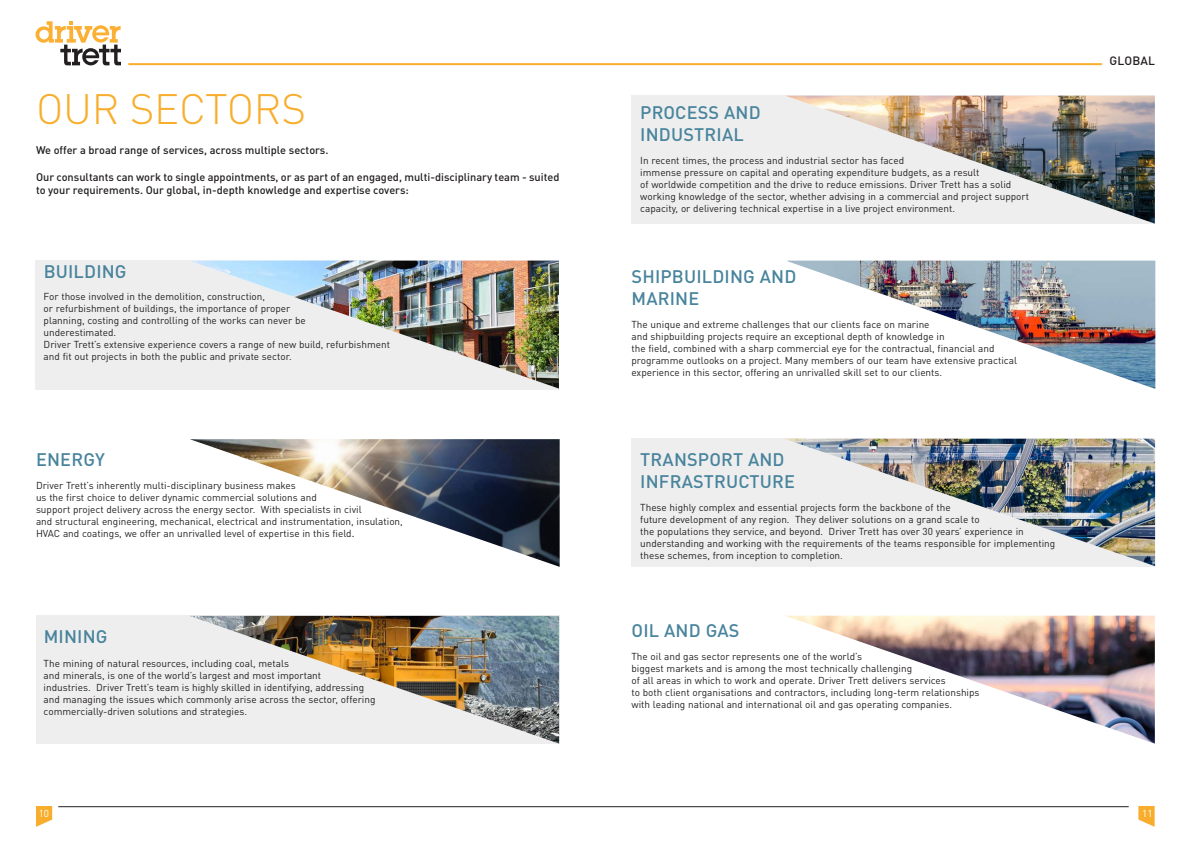
<style>
.page{position:relative;width:1191px;height:842px;background:#fff}
.page>*{position:absolute;margin:0;border:0;box-sizing:border-box;transform-origin:0 0}
.Headline{font:300 42px "DIN Pro";letter-spacing:-.005em;color:#f8ae2c}
.Drop_cap{font:500 18px/21.6px "DIN Pro";letter-spacing:.01em;color:#48849c}
.t1{font:500 12px "DIN Pro";letter-spacing:.01em;color:#231f20}
.t2{font:500 11px/13.2px "DIN Pro";color:#231f20}
.Drop_cap-2{font:10px/12px "DIN Pro";color:#231f20}
.t3{font:10px "DIN Pro";color:#fff}
.s1{font-family:"Benton Sans"}
</style>
<div class="page">
<hr style="left:128px;top:63px;width:974px;height:2px;background:#f8ae2c">
<svg style="left:36px;top:21px;width:85px;height:44px"></svg>
<svg style="left:36px;top:806px;width:16px;height:21px"></svg>
<svg style="left:1138px;top:806px;width:16px;height:21px"></svg>
<hr style="left:58px;top:806px;width:1070px;height:1px;background:#231f20">
<div style="left:36px;top:260px;width:523px;height:130px;background:#eeeeef"></div>
<img style="left:191px;top:261px;width:368px;height:128px">
<img style="left:190px;top:439px;width:369px;height:128px">
<img style="left:787px;top:261px;width:368px;height:128px">
<div style="left:36px;top:615px;width:523px;height:129px;background:#eeeeef"></div>
<img style="left:190px;top:616px;width:369px;height:128px">
<img style="left:786px;top:616px;width:368px;height:128px">
<div style="left:631px;top:95px;width:523px;height:129px;background:#eeeeef"></div>
<img style="left:786px;top:96px;width:368px;height:128px">
<div style="left:631px;top:438px;width:523px;height:129px;background:#eeeeef"></div>
<img style="left:786px;top:439px;width:369px;height:127px">
<p class="Headline" style="left:36px;top:76px;width:271px">OUR SECTORS</p>
<p class="t2" style="left:36px;top:142px;width:294px">We offer a broad range of services, across multiple sectors.</p>
<p class="t2" style="left:36px;top:169px;width:525px">Our consultants can work to single appointments, or as part of an engaged, multi-disciplinary team - suited to your requirements. Our global, in-depth knowledge and expertise covers:</p>
<p class="Drop_cap" style="left:44px;top:259px;width:84px">BUILDING</p>
<p class="Drop_cap-2" style="left:44px;top:289px;width:264px">For those involved in the demolition, construction,<br>or refurbishment of buildings, the importance of proper planning, costing and controlling of the works can never be underestimated.</p>
<p class="Drop_cap-2" style="left:44px;top:337px;width:348px">Driver Trett’s extensive experience covers a range of new build, refurbishment and fit out projects in both the public and private sector.</p>
<p class="Drop_cap" style="left:36px;top:447px;width:70px">ENERGY</p>
<p class="Drop_cap-2" style="left:36px;top:479px;width:368px">Driver Trett’s inherently multi-disciplinary business makes<br>us the first choice to deliver dynamic commercial solutions and<br>support project delivery across the energy sector. With specialists in civil<br>and structural engineering, mechanical, electrical and instrumentation, insulation, HVAC and coatings, we offer an unrivalled level of expertise in this field<span class="s1">.</span></p>
<p class="Drop_cap" style="left:44px;top:623px;width:65px">MINING</p>
<p class="Drop_cap-2" style="left:44px;top:656px;width:333px">The mining of natural resources, including coal, metals<br>and minerals, is one of the world’s largest and most important<br>industries. Driver Trett’s team is highly skilled in identifying, addressing and managing the issues which commonly arise across the sector, offering commercially-driven solutions and strategies.</p>
<p class="Drop_cap" style="left:640px;top:100px;width:122px">PROCESS AND<br>INDUSTRIAL</p>
<p class="Drop_cap-2" style="left:640px;top:153px;width:390px">In recent times, the process and industrial sector has faced<br>immense pressure on capital and operating expenditure budgets, as a result<br>of worldwide competition and the drive to reduce emissions. Driver Trett has a solid working knowledge of the sector, whether advising in a commercial and project support capacity, or delivering technical expertise in a live project environment.</p>
<p class="Drop_cap" style="left:631px;top:264px;width:166px">SHIPBUILDING AND<br>MARINE</p>
<p class="Drop_cap-2" style="left:631px;top:317px;width:387px">The unique and extreme challenges that our clients face on marine<br>and shipbuilding projects require an exceptional depth of knowledge in<br>the field, combined with a sharp commercial eye for the contractual, financial and programme outlooks on a project. Many members of our team have extensive practical experience in this sector, offering an unrivalled skill set to our clients.</p>
<p class="Drop_cap" style="left:640px;top:447px;width:156px">TRANSPORT AND<br>INFRASTRUCTURE</p>
<p class="Drop_cap-2" style="left:640px;top:500px;width:416px">These highly complex and essential projects form the backbone of the<br>future development of any region. They deliver solutions on a grand scale to<br>the populations they service, and beyond. Driver Trett has over 30 years’ experience in understanding and working with the requirements of the teams responsible for implementing these schemes, from inception to completion.</p>
<p class="Drop_cap" style="left:631px;top:618px;width:109px">OIL AND GAS</p>
<p class="Drop_cap-2" style="left:631px;top:650px;width:349px">The oil and gas sector represents one of the world’s<br>biggest markets and is among the most technically challenging<br>of all areas in which to work and operate. Driver Trett delivers services<br>to both client organisations and contractors, including long-term relationships with leading national and international oil and gas operating companies.</p>
<p class="t1" style="left:1109px;top:51px;width:47px">GLOBAL</p>
<p class="t3" style="left:39px;top:806px;width:12px">10</p>
<p class="t3" style="left:1142px;top:806px;width:12px">11</p>
</div>
